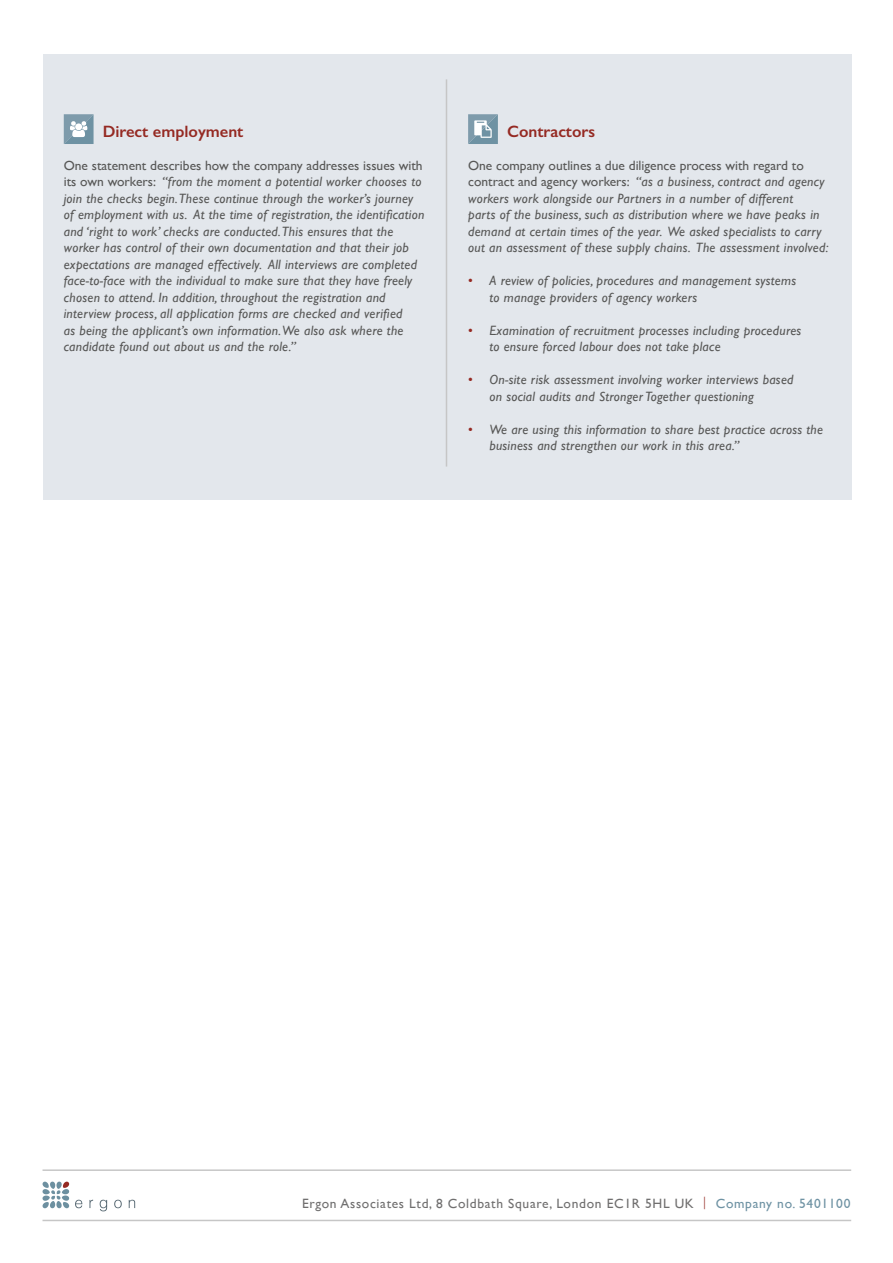
<style>
.page{position:relative;width:893px;height:1263px;background:#fff}
.page>*{position:absolute;margin:0;border:0;box-sizing:border-box;transform-origin:0 0}
.t1{font:600 16.5px "Gill Sans";color:#952a23}
.t2{font:italic 13.5px/16.5px "Gill Sans";letter-spacing:.02em;color:#575756}
.t3{font:13.5px "Gill Sans";letter-spacing:.05em;color:#706f6f}
.s1{font-style:normal}
.s2{font-style:normal;color:#952a23}
.s3{font-weight:300;color:#952a23}
.s4{color:#6e92a3}
</style>
<div class="page">
<hr style="left:43px;top:1220px;width:808px;height:1px;background:#c6c6c6">
<hr style="left:43px;top:1169px;width:808px;height:2px;background:#c6c6c6">
<svg style="left:42px;top:1181px;width:40px;height:28px"></svg>
<svg style="left:89px;top:1200px;width:4px;height:8px"></svg>
<svg style="left:100px;top:1200px;width:7px;height:11px"></svg>
<svg style="left:114px;top:1200px;width:8px;height:8px"></svg>
<svg style="left:129px;top:1200px;width:6px;height:8px"></svg>
<div style="left:43px;top:54px;width:808px;height:446px;background:#e3e7ec"></div>
<svg style="left:64px;top:114px;width:30px;height:30px"></svg>
<svg style="left:468px;top:114px;width:30px;height:30px"></svg>
<hr style="left:446px;top:79px;width:1px;height:388px;background:#c6c6c6">
<p class="t1" style="left:103px;top:121px;width:142px">Direct employment</p>
<p class="t2" style="left:64px;top:157px;width:362px"><span class="s1">One statement describes how the company addresses issues with its own workers:</span> “from the moment a potential worker chooses to join the checks begin. These continue through the worker’s journey of employment with us. At the time of registration, the identification and ‘right to work’ checks are conducted. This ensures that the worker has control of their own documentation and that their job expectations are managed effectively. All interviews are completed face-to-face with the individual to make sure that they have freely chosen to attend. In addition, throughout the registration and interview process, all application forms are checked and verified<br>as being the applicant’s own information. We also ask where the candidate found out about us and the role.”</p>
<p class="t1" style="left:507px;top:121px;width:90px">Contractors</p>
<p class="t2" style="left:468px;top:157px;width:362px"><span class="s1">One company outlines a due diligence process with regard to contract and agency workers:</span> “as a business, contract and agency workers work alongside our Partners in a number of different<br>parts of the business, such as distribution where we have peaks in demand at certain times of the year. We asked specialists to carry out an assessment of these supply chains. The assessment involved:</p>
<p class="t2" style="left:489px;top:272px;width:308px;text-indent:-21px"><span class="s2">•</span> A review of policies, procedures and management systems to manage providers of agency workers</p>
<p class="t2" style="left:489px;top:322px;width:313px;text-indent:-21px"><span class="s2">•</span> Examination of recruitment processes including procedures to ensure forced labour does not take place</p>
<p class="t2" style="left:489px;top:371px;width:306px;text-indent:-21px"><span class="s2">•</span> On-site risk assessment involving worker interviews based on social audits and Stronger Together questioning</p>
<p class="t2" style="left:489px;top:421px;width:335px;text-indent:-21px"><span class="s2">•</span> We are using this information to share best practice across the business and strengthen our work in this area.”</p>
<p class="t3" style="left:302px;top:1195px;width:550px">Ergon Associates Ltd, 8 Coldbath Square, London EC1R 5HL UK <span class="s3">|</span> <span class="s4">Company no. 5401100</span></p>
</div>
